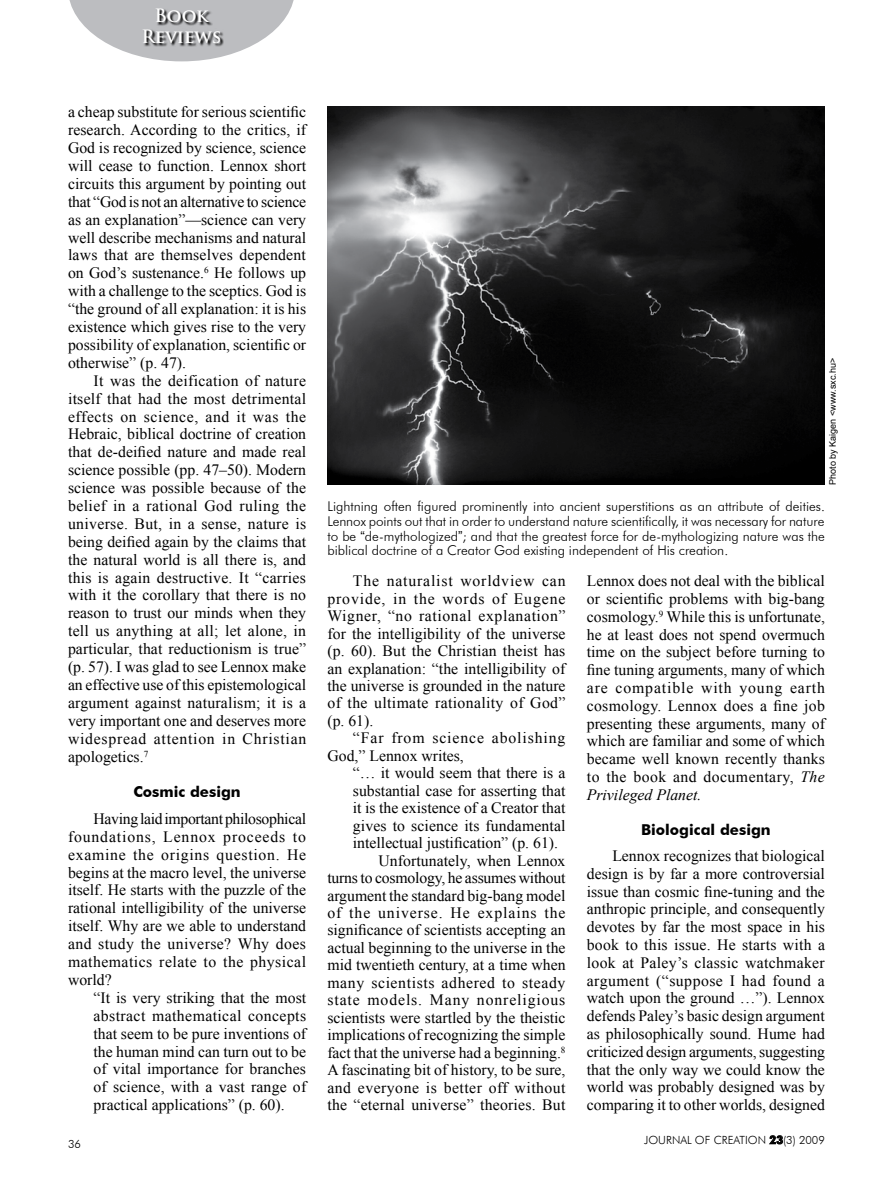
<style>
.page{position:relative;width:893px;height:1191px;background:#fff}
.page>*{position:absolute;margin:0;border:0;box-sizing:border-box;transform-origin:0 0}
.t1{font:700 18px/21px "Trajan Pro";color:#fff;text-align:center}
.t2{font:15.75px/17.9px "Times New Roman";color:#000;text-align:justify}
.t3{font:15.75px/17.4px "Times New Roman";letter-spacing:.055em;color:#000}
.t4{font:15.75px "Times New Roman";letter-spacing:.04em;color:#000}
.t5{font:15.75px "Times New Roman";letter-spacing:.03em;color:#000}
.t6{font:15.75px "Times New Roman";letter-spacing:.06em;color:#000}
.t7{font:700 15px "Futura BT";color:#000}
.t8{font:300 13.5px/14.7px "Futura BT";color:#000;text-align:justify}
.t9{font:300 11.25px "Futura BT";color:#000}
.t10{font:9px "Arial";color:#000}
.s1{font-family:"Arial";font-weight:400}
.s2{font-style:italic}
.s3{font-weight:800}
</style>
<div class="page">
<svg style="left:69px;top:0;width:225px;height:61px"></svg>
<svg style="left:143px;top:9px;width:81px;height:38px;background:#97989a"></svg>
<svg style="left:769px;top:1135px;width:14px;height:9px"></svg>
<img style="left:327px;top:106px;width:498px;height:378px">
<p class="t1" style="left:141px;top:5px;width:82px">Book<br>Reviews</p>
<p class="t2" style="left:68px;top:103px;width:240px">a cheap substitute for serious scientific research. According to the critics, if God is recognized by science, science will cease to function. Lennox short circuits this argument by pointing out that “God is not an alternative to science as an explanation”—science can very well describe mechanisms and natural laws that are themselves dependent on God’s sustenance.<sup>6</sup> He follows up with a challenge to the sceptics. God is “the ground of all explanation: it is his existence which gives rise to the very possibility of explanation, scientific or otherwise” (p. 47).</p>
<p class="t2" style="left:68px;top:371px;width:240px;text-indent:26px">It was the deification of nature itself that had the most detrimental effects on science, and it was the Hebraic, biblical doctrine of creation that de-deified nature and made real science possible (pp. 47–50). Modern science was possible because of the belief in a rational God ruling the universe. But, in a sense, nature is being deified again by the claims that the natural world is all there is, and this is again destructive. It “carries with it the corollary that there is no reason to trust our minds when they tell us anything at all; let alone, in particular, that reductionism is true” (p. 57). I was glad to see Lennox make an effective use of this epistemological argument against naturalism; it is a very important one and deserves more widespread attention in Christian apologetics.<sup>7</sup></p>
<p class="t7" style="left:133px;top:783px;width:109px">Cosmic design</p>
<p class="t2" style="left:68px;top:809px;width:240px;text-indent:26px">Having laid important philosophical foundations, Lennox proceeds to examine the origins question. He begins at the macro level, the universe itself. He starts with the puzzle of the rational intelligibility of the universe itself. Why are we able to understand and study the universe? Why does mathematics relate to the physical world?</p>
<p class="t2" style="left:94px;top:988px;width:214px">“It is very striking that the most abstract mathematical concepts that seem to be pure inventions of the human mind can turn out to be of vital importance for branches of science, with a vast range of practical applications” (p. 60).</p>
<p class="t9" style="left:68px;top:1136px;width:14px">36</p>
<p class="t10" style="left:827px;top:484px;width:128px;rotate:-90deg">Photo by Kaigen &lt;www.sxc.hu&gt;</p>
<p class="t8" style="left:327px;top:499px;width:499px">Lightning often figured prominently into ancient superstitions as an attribute of deities.<br>Lennox points out that in order to understand nature scientifically, it was necessary for nature to be <span class="s1">“</span>de-mythologized<span class="s1">”</span>; and that the greatest force for de-mythologizing nature was the biblical doctrine of a Creator God existing independent of His creation.</p>
<p class="t2" style="left:327px;top:572px;width:240px;line-height:17.4px;text-indent:26px">The naturalist worldview can provide, in the words of Eugene Wigner, “no rational explanation” for the intelligibility of the universe (p. 60). But the Christian theist has an explanation: “the intelligibility of the universe is grounded in the nature of the ultimate rationality of God” (p. 61).</p>
<p class="t3" style="left:327px;top:729px;width:240px;text-indent:26px">“Far from science abolishing<br>God,” Lennox writes,</p>
<p class="t2" style="left:353px;top:764px;width:214px">“… it would seem that there is a</p>
<p class="t2" style="left:353px;top:781px;width:214px">substantial case for asserting that</p>
<p class="t2" style="left:353px;top:798px;width:214px">it is the existence of a Creator that</p>
<p class="t2" style="left:353px;top:816px;width:214px">gives to science its fundamental</p>
<p class="t2" style="left:353px;top:833px;width:207px">intellectual justification” (p. 61).</p>
<p class="t2" style="left:378px;top:851px;width:189px">Unfortunately, when Lennox</p>
<p class="t2" style="left:327px;top:868px;width:240px">turns to cosmology, he assumes without</p>
<p class="t2" style="left:327px;top:886px;width:239px">argument the standard big-bang model</p>
<p class="t6" style="left:327px;top:902px;width:240px">of the universe. He explains the</p>
<p class="t2" style="left:327px;top:921px;width:240px">significance of scientists accepting an</p>
<p class="t2" style="left:327px;top:938px;width:240px">actual beginning to the universe in the</p>
<p class="t2" style="left:327px;top:956px;width:240px">mid twentieth century, at a time when</p>
<p class="t4" style="left:327px;top:972px;width:239px">many scientists adhered to steady</p>
<p class="t3" style="left:327px;top:991px;width:239px">state models. Many nonreligious</p>
<p class="t2" style="left:327px;top:1008px;width:240px">scientists were startled by the theistic</p>
<p class="t2" style="left:327px;top:1025px;width:239px">implications of recognizing the simple</p>
<p class="t2" style="left:327px;top:1043px;width:240px">fact that the universe had a beginning.<sup>8</sup></p>
<p class="t2" style="left:327px;top:1060px;width:240px">A fascinating bit of history, to be sure,</p>
<p class="t5" style="left:327px;top:1076px;width:240px">and everyone is better off without</p>
<p class="t2" style="left:327px;top:1095px;width:239px">the “eternal universe” theories. But</p>
<p class="t2" style="left:587px;top:572px;width:240px">Lennox does not deal with the biblical or scientific problems with big-bang cosmology.<sup>9</sup> While this is unfortunate, he at least does not spend overmuch time on the subject before turning to fine tuning arguments, many of which are compatible with young earth cosmology. Lennox does a fine job presenting these arguments, many of which are familiar and some of which became well known recently thanks to the book and documentary, <span class="s2">The Privileged Planet.</span></p>
<p class="t7" style="left:641px;top:820px;width:131px">Biological design</p>
<p class="t2" style="left:587px;top:846px;width:240px;text-indent:26px">Lennox recognizes that biological design is by far a more controversial issue than cosmic fine-tuning and the anthropic principle, and consequently devotes by far the most space in his book to this issue. He starts with a look at Paley’s classic watchmaker argument (“suppose I had found a watch upon the ground …”). Lennox defends Paley’s basic design argument as philosophically sound. Hume had criticized design arguments, suggesting that the only way we could know the world was probably designed was by comparing it to other worlds, designed</p>
<p class="t9" style="left:644px;top:1133px;width:182px">JOURNAL OF CREATION <span class="s3">23</span>(3) 2009</p>
</div>
